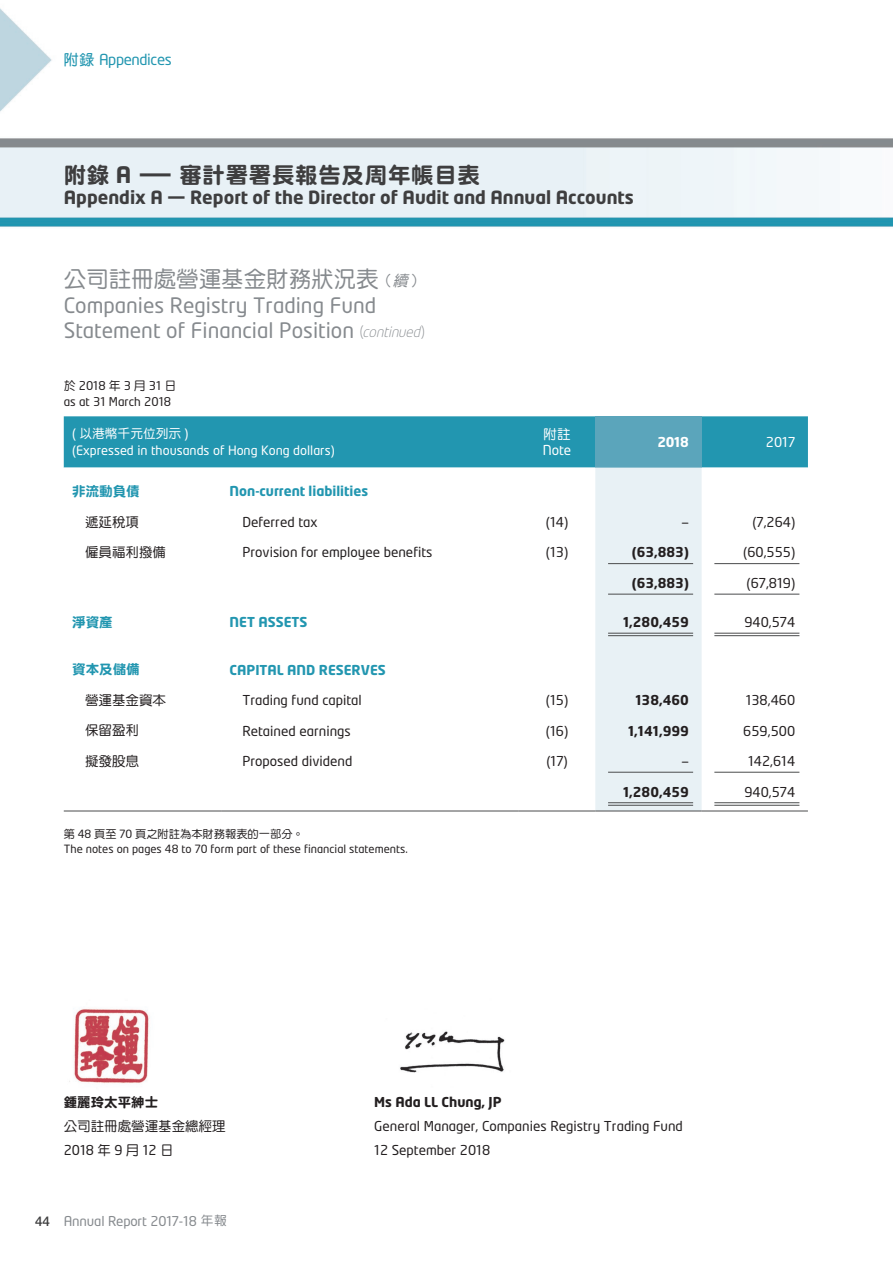
<style>
.page{position:relative;width:893px;height:1263px;background:#fff}
.page>*{position:absolute;margin:0;border:0;box-sizing:border-box;transform-origin:0 0}
.t1{font:22.5px "DF Yuan HK W9";letter-spacing:.03em;color:#3e3e3f}
.t2{font:22.5px "DF Yuan HK W5";color:#868a8e}
.t3{font:21px/25.2px "Neo Tech";color:#868a8e}
.t4{font:700 18px "Neo Tech";color:#3e3e3f}
.t5{font:15px "Neo Tech";letter-spacing:-.025em;color:#2296b0}
.t6{font:13.5px "Neo Tech";color:#231f20}
.t7{font:700 13.5px "Neo Tech";color:#231f20}
.t8{font:700 13.5px "Neo Tech";color:#2296b0}
.t9{font:13.5px "DF Yuan HK W5";color:#231f20}
.t10{font:13.5px "DF Yuan HK W9";color:#2296b0}
.t11{font:13.5px "Neo Tech";color:#fff}
.t12{font:13.5px "DF Yuan HK W9";color:#231f20}
.t13{font:700 13.5px "Neo Tech";color:#fff}
.t14{font:13.5px "DF Yuan HK W5";color:#fff}
.t15{font:13.35px "Neo Tech";letter-spacing:-.01em;color:#868a8e}
.t16{font:12.75px "Neo Tech";color:#fff}
.t17{font:12.75px "DF Yuan HK W5";color:#fff}
.t18{font:12px "Neo Tech";color:#231f20}
.t19{font:11.25px "Neo Tech";color:#231f20}
.t20{font:11.25px "DF Yuan HK W5";color:#231f20}
.s1{font-family:"DF Yuan HK W7"}
.s2{font-family:"Neo Tech";font-weight:700}
.s3{font-family:"DF Yuan HK W9";font-weight:400}
.s4{font-size:15px}
.s5{font-style:italic;font-size:15px}
.s6{font-weight:300;font-size:14.25px}
.s7{font-weight:300;font-style:italic;font-size:14.25px}
.s8{font-family:"DF Yuan HK W5"}
.s9{font-family:"Neo Tech"}
.s10{font-family:"Helvetica Neue LT Std";font-weight:500;font-size:13.5px;color:#3e3e3f}
.s11{font-family:"DF Yuan HK W5";font-size:12.75px}
</style>
<div class="page">
<img style="left:0;top:8px;width:893px;height:1076px">
<svg style="left:64px;top:416px;width:744px;height:395px"></svg>
<hr style="left:64px;top:811px;width:157px;height:1px;background:#4b4c4d">
<hr style="left:221px;top:811px;width:298px;height:1px;background:#4b4c4d">
<hr style="left:519px;top:811px;width:76px;height:1px;background:#4b4c4d">
<hr style="left:595px;top:811px;width:107px;height:1px;background:#4b4c4d">
<hr style="left:702px;top:811px;width:106px;height:1px;background:#4b4c4d">
<hr style="left:608px;top:563px;width:85px;height:1px;background:#4b4c4d">
<hr style="left:714px;top:563px;width:85px;height:1px;background:#4b4c4d">
<hr style="left:608px;top:594px;width:85px;height:1px;background:#4b4c4d">
<hr style="left:714px;top:594px;width:85px;height:1px;background:#4b4c4d">
<hr style="left:608px;top:633px;width:85px;height:1px;background:#4b4c4d">
<hr style="left:608px;top:635px;width:85px;height:1px;background:#4b4c4d">
<hr style="left:714px;top:633px;width:85px;height:1px;background:#4b4c4d">
<hr style="left:714px;top:635px;width:85px;height:1px;background:#4b4c4d">
<hr style="left:608px;top:772px;width:85px;height:1px;background:#4b4c4d">
<hr style="left:714px;top:772px;width:85px;height:1px;background:#4b4c4d">
<hr style="left:608px;top:802px;width:85px;height:1px;background:#4b4c4d">
<hr style="left:608px;top:805px;width:85px;height:1px;background:#4b4c4d">
<hr style="left:714px;top:802px;width:85px;height:1px;background:#4b4c4d">
<hr style="left:714px;top:805px;width:85px;height:1px;background:#4b4c4d">
<p class="t5" style="left:64px;top:52px;width:110px"><span class="s1">附錄</span> Appendices</p>
<h1 class="t1" style="left:64px;top:162px;width:418px">附錄 <span class="s2">A</span> — 審計署署長報告及周年帳目表</h1>
<h3 class="t4" style="left:64px;top:190px;width:572px">Appendix A <span class="s3">—</span> Report of the Director of Audit and Annual Accounts</h3>
<p class="t2" style="left:64px;top:267px;width:362px">公司註冊處營運基金財務狀況表<span class="s4">（</span><span class="s5">續</span><span class="s4">）</span></p>
<p class="t3" style="left:64px;top:294px;width:363px">Companies Registry Trading Fund<br>Statement of Financial Position <span class="s6">(</span><span class="s7">continued</span><span class="s6">)</span></p>
<p class="t18" style="left:64px;top:379px;width:114px"><span class="s8">於</span>2018<span class="s8">年</span>3<span class="s8">月</span>31<span class="s8">日</span></p>
<p class="t18" style="left:64px;top:396px;width:109px">as at 31 March 2018</p>
<p class="t17" style="left:72px;top:427px;width:118px"><span class="s9">(</span> 以港幣千元位列示 <span class="s9">)</span></p>
<p class="t16" style="left:72px;top:444px;width:264px">(Expressed in thousands of Hong Kong dollars)</p>
<p class="t14" style="left:544px;top:426px;width:28px">附註</p>
<p class="t11" style="left:543px;top:444px;width:30px">Note</p>
<p class="t13" style="left:658px;top:436px;width:33px">2018</p>
<p class="t11" style="left:766px;top:435px;width:31px">2017</p>
<p class="t10" style="left:72px;top:484px;width:69px">非流動負債</p>
<p class="t8" style="left:230px;top:486px;width:140px">Non-current liabilities</p>
<p class="t9" style="left:85px;top:515px;width:55px">遞延稅項</p>
<p class="t6" style="left:242px;top:515px;width:77px">Deferred tax</p>
<p class="t6" style="left:546px;top:515px;width:24px">(14)</p>
<p class="t6" style="left:681px;top:515px;width:9px">—</p>
<p class="t6" style="left:752px;top:515px;width:44px">(7,264)</p>
<p class="t9" style="left:85px;top:545px;width:82px">僱員福利撥備</p>
<p class="t6" style="left:242px;top:546px;width:192px">Provision for employee benefits</p>
<p class="t6" style="left:546px;top:546px;width:24px">(13)</p>
<p class="t7" style="left:632px;top:547px;width:58px">(63,883)</p>
<p class="t6" style="left:743px;top:546px;width:53px">(60,555)</p>
<p class="t7" style="left:632px;top:577px;width:58px">(63,883)</p>
<p class="t6" style="left:747px;top:576px;width:50px">(67,819)</p>
<p class="t10" style="left:72px;top:615px;width:42px">淨資產</p>
<p class="t8" style="left:230px;top:616px;width:79px">NET ASSETS</p>
<p class="t7" style="left:623px;top:616px;width:67px">1,280,459</p>
<p class="t6" style="left:744px;top:615px;width:52px">940,574</p>
<p class="t10" style="left:72px;top:662px;width:69px">資本及儲備</p>
<p class="t8" style="left:230px;top:664px;width:158px">CAPITAL AND RESERVES</p>
<p class="t9" style="left:85px;top:693px;width:82px">營運基金資本</p>
<p class="t6" style="left:242px;top:693px;width:121px">Trading fund capital</p>
<p class="t6" style="left:546px;top:693px;width:24px">(15)</p>
<p class="t7" style="left:635px;top:694px;width:55px">138,460</p>
<p class="t6" style="left:746px;top:693px;width:51px">138,460</p>
<p class="t9" style="left:85px;top:723px;width:55px">保留盈利</p>
<p class="t6" style="left:242px;top:724px;width:110px">Retained earnings</p>
<p class="t6" style="left:546px;top:724px;width:24px">(16)</p>
<p class="t7" style="left:628px;top:725px;width:62px">1,141,999</p>
<p class="t6" style="left:743px;top:724px;width:53px">659,500</p>
<p class="t9" style="left:85px;top:754px;width:55px">擬發股息</p>
<p class="t6" style="left:242px;top:754px;width:112px">Proposed dividend</p>
<p class="t6" style="left:546px;top:754px;width:23px">(17)</p>
<p class="t6" style="left:681px;top:754px;width:9px">—</p>
<p class="t6" style="left:748px;top:754px;width:49px">142,614</p>
<p class="t7" style="left:623px;top:786px;width:67px">1,280,459</p>
<p class="t6" style="left:744px;top:785px;width:52px">940,574</p>
<p class="t20" style="left:64px;top:828px;width:242px">第 <span class="s9">48</span> 頁至 <span class="s9">70</span> 頁之附註為本財務報表的一部分。</p>
<p class="t19" style="left:64px;top:844px;width:345px">The notes on pages 48 to 70 form part of these financial statements.</p>
<p class="t12" style="left:64px;top:1094px;width:96px">鍾麗玲太平紳士</p>
<p class="t9" style="left:64px;top:1118px;width:163px">公司註冊處營運基金總經理</p>
<p class="t6" style="left:64px;top:1143px;width:111px">2018<span class="s8">年</span>9<span class="s8">月</span>12<span class="s8">日</span></p>
<p class="t15" style="left:35px;top:1214px;width:194px"><span class="s10">44</span> Annual Report 2017-18 <span class="s11">年報</span></p>
<p class="t7" style="left:374px;top:1096px;width:129px">Ms Ada LL Chung, JP</p>
<p class="t6" style="left:374px;top:1119px;width:310px">General Manager, Companies Registry Trading Fund</p>
<p class="t6" style="left:374px;top:1143px;width:118px">12 September 2018</p>
</div>
